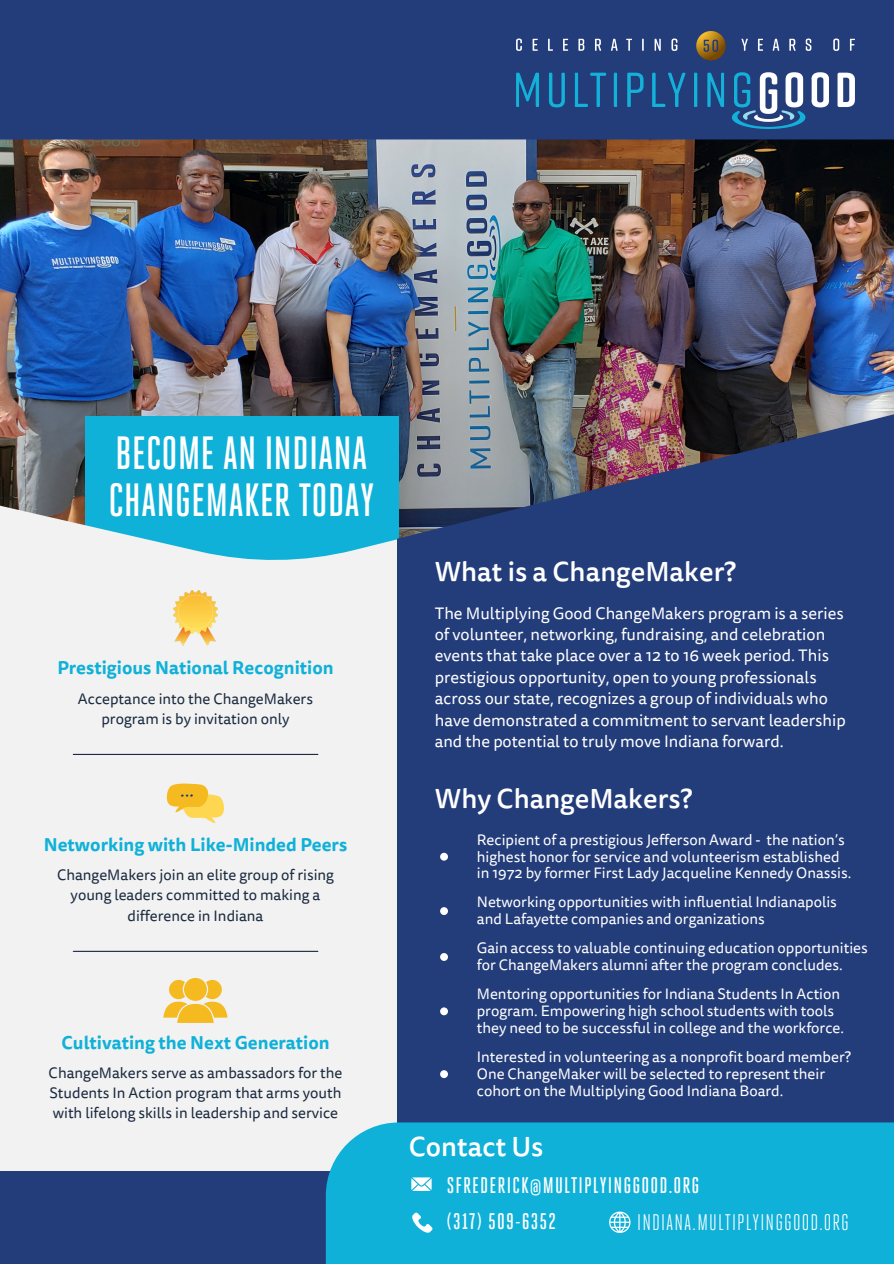
<style>
.page{position:relative;width:894px;height:1264px;background:#fff}
.page>*{position:absolute;margin:0;border:0;box-sizing:border-box;transform-origin:0 0}
.t1{font:500 46.5px/46.2px "Heroic Condensed";color:#fff}
.t2{font:500 27px "Tisa Sans OT";color:#fff}
.t3{font:500 22.5px/35.8px "Heroic Condensed";letter-spacing:.05em;color:#fff}
.t4{font:22.5px "Heroic Condensed";letter-spacing:.05em;color:#fff}
.t5{font:700 18px "Tisa Sans OT";color:#0fb1d8}
.t6{font:16.5px/21.5px "Tisa Sans OT";color:#fff}
.t7{font:15px/17px "Tisa Sans OT";color:#fff}
.t8{font:15px/20.2px "Tisa Sans OT";color:#1a2a3f;text-align:center}
</style>
<div class="page">
<div style="left:0;top:0;width:893px;height:1263px;background:#233c7a"></div>
<img style="left:0;top:139px;width:397px;height:350px">
<div style="left:85px;top:416px;width:313px;height:456px;background:#0fb1d8"></div>
<svg style="left:0;top:489px;width:397px;height:681px;background:#e0ebee"></svg>
<div style="left:397px;top:539px;width:496px;height:724px;background:#233c7a"></div>
<img style="left:397px;top:139px;width:496px;height:400px">
<hr style="left:73px;top:754px;width:245px;height:1px;background:#1a2a3f">
<hr style="left:73px;top:950px;width:245px;height:1px;background:#1a2a3f">
<img style="left:516px;top:32px;width:338px;height:96px">
<div style="left:440px;top:852px;width:8px;height:8px;background:#fff;border-radius:50%"></div>
<div style="left:440px;top:907px;width:8px;height:8px;background:#fff;border-radius:50%"></div>
<div style="left:440px;top:953px;width:8px;height:7px;background:#fff;border-radius:50%"></div>
<div style="left:440px;top:1070px;width:8px;height:8px;background:#fff;border-radius:50%"></div>
<div style="left:440px;top:1007px;width:8px;height:8px;background:#fff;border-radius:50%"></div>
<div style="left:326px;top:1122px;width:567px;height:141px;background:#0fb1d8"></div>
<svg style="left:411px;top:1177px;width:20px;height:13px"></svg>
<svg style="left:412px;top:1212px;width:20px;height:20px"></svg>
<svg style="left:609px;top:1211px;width:21px;height:21px"></svg>
<svg style="left:166px;top:781px;width:59px;height:42px;background:#f4d67f"></svg>
<img style="left:174px;top:590px;width:43px;height:55px">
<svg style="left:163px;top:979px;width:64px;height:43px;background:#f3ce6e"></svg>
<div style="left:184px;top:977px;width:23px;height:23px;background:#f5ba20;border-radius:50%"></div>
<p class="t1" style="left:108px;top:435px;width:267px">BECOME AN INDIANA<br>CHANGEMAKER TODAY</p>
<p class="t5" style="left:57px;top:655px;width:278px">Prestigious National Recognition</p>
<p class="t8" style="left:78px;top:688px;width:236px">Acceptance into the ChangeMakers program is by invitation only</p>
<p class="t5" style="left:44px;top:832px;width:305px">Networking with Like-Minded Peers</p>
<p class="t8" style="left:57px;top:865px;width:278px">ChangeMakers join an elite group of rising young leaders committed to making a difference in Indiana</p>
<p class="t5" style="left:61px;top:1030px;width:270px">Cultivating the Next Generation</p>
<p class="t8" style="left:49px;top:1062px;width:295px;text-align:justify">ChangeMakers serve as ambassadors for the Students In Action program that arms youth with lifelong skills in leadership and service</p>
<p class="t2" style="left:434px;top:553px;width:302px">What is a ChangeMaker?</p>
<p class="t6" style="left:434px;top:602px;width:412px">The Multiplying Good ChangeMakers program is a series of volunteer, networking, fundraising, and celebration events that take place over a 12 to 16 week period. This prestigious opportunity, open to young professionals across our state, recognizes a group of individuals who have demonstrated a commitment to servant leadership and the potential to truly move Indiana forward.</p>
<p class="t2" style="left:434px;top:780px;width:259px">Why ChangeMakers?</p>
<p class="t7" style="left:476px;top:831px;width:376px">Recipient of a prestigious Jefferson Award - the nation’s highest honor for service and volunteerism established in 1972 by former First Lady Jacqueline Kennedy Onassis.</p>
<p class="t7" style="left:476px;top:894px;width:361px">Networking opportunities with influential Indianapolis and Lafayette companies and organizations</p>
<p class="t7" style="left:476px;top:940px;width:392px">Gain access to valuable continuing education opportunities for ChangeMakers alumni after the program concludes.</p>
<p class="t7" style="left:476px;top:986px;width:368px">Mentoring opportunities for Indiana Students In Action program. Empowering high school students with tools they need to be successful in college and the workforce.</p>
<p class="t7" style="left:476px;top:1048px;width:375px">Interested in volunteering as a nonprofit board member?<br>One ChangeMaker will be selected to represent their cohort on the Multiplying Good Indiana Board.</p>
<p class="t2" style="left:408px;top:1128px;width:136px">Contact Us</p>
<p class="t3" style="left:446px;top:1169px;width:254px">SFREDERICK@MULTIPLYINGGOOD.ORG (317) 509-6352</p>
<p class="t4" style="left:637px;top:1213px;width:213px">INDIANA.MULTIPLYINGGOOD.ORG</p>
</div>
